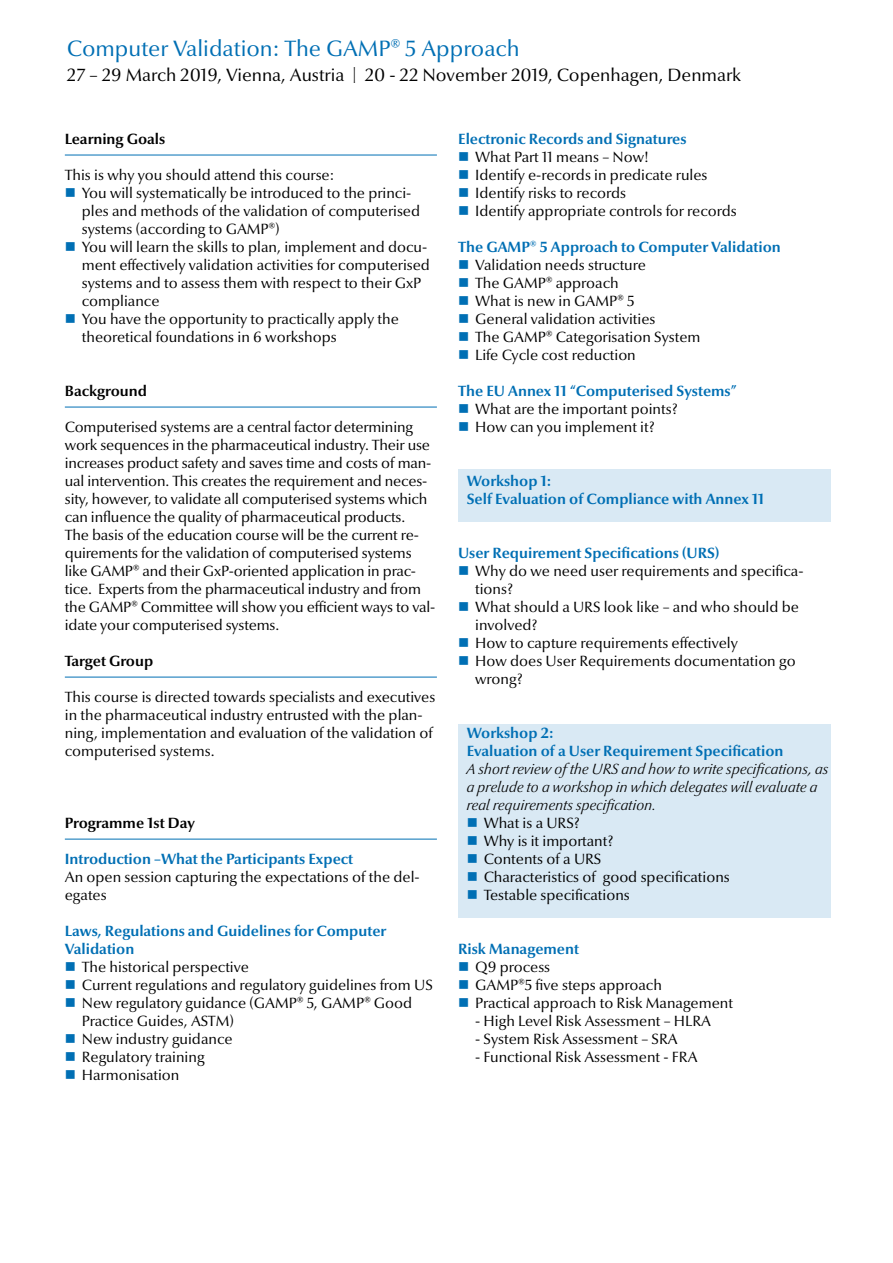
<style>
.page{position:relative;width:893px;height:1263px;background:#fff}
.page>*{position:absolute;margin:0;border:0;box-sizing:border-box;transform-origin:0 0}
.t1{font:22.5px "Optima Nova LT";color:#006fb4}
.t2{font:18px "Optima Nova LT";color:#000}
.t3{font:15px/18px "Optima Nova LT";color:#000}
.t4{font:700 15px/18px "Optima Nova LT";color:#006fb4}
.t5{font:italic 300 15px/18px "Optima Nova LT";color:#000}
.t6{font:700 15px "Optima Nova LT";color:#000}
</style>
<div class="page">
<hr style="left:65px;top:155px;width:372px;height:1px;background:#006fb4">
<hr style="left:65px;top:407px;width:372px;height:1px;background:#006fb4">
<hr style="left:65px;top:677px;width:372px;height:1px;background:#006fb4">
<hr style="left:65px;top:839px;width:372px;height:1px;background:#006fb4">
<div style="left:458px;top:469px;width:372px;height:53px;background:#d9e9f4"></div>
<div style="left:458px;top:724px;width:372px;height:194px;background:#d9e9f4"></div>
<h1 class="t1" style="left:67px;top:35px;width:454px">Computer Validation: The GAMP® 5 Approach</h1>
<p class="t2" style="left:67px;top:65px;width:676px">27 – 29 March 2019, Vienna, Austria | 20 - 22 November 2019, Copenhagen, Denmark</p>
<p class="t6" style="left:65px;top:130px;width:102px">Learning Goals</p>
<p class="t3" style="left:82px;top:166px;width:350px;text-indent:-17px">This is why you should attend this course:<br>You will systematically be introduced to the princi&shy;ples and methods of the validation of computerised systems (according to GAMP®)<br>You will learn the skills to plan, implement and docu&shy;ment effectively validation activities for computerised systems and to assess them with respect to their GxP compliance<br>You have the opportunity to practically apply the theoretical foundations in 6 workshops</p>
<p class="t6" style="left:65px;top:382px;width:84px">Background</p>
<p class="t3" style="left:65px;top:418px;width:372px">Computerised systems are a central factor determining work sequences in the pharmaceutical industry. Their use increases product safety and saves time and costs of man&shy;ual intervention. This creates the requirement and neces&shy;sity, however, to validate all computerised systems which can influence the quality of pharmaceutical products.<br>The basis of the education course will be the current re&shy;quirements for the validation of computerised systems like GAMP® and their GxP-oriented application in prac&shy;tice. Experts from the pharmaceutical industry and from the GAMP® Committee will show you efficient ways to val&shy;idate your computerised systems.</p>
<p class="t6" style="left:65px;top:652px;width:90px">Target Group</p>
<p class="t3" style="left:65px;top:688px;width:372px">This course is directed towards specialists and executives in the pharmaceutical industry entrusted with the plan&shy;ning, implementation and evaluation of the validation of computerised systems.</p>
<p class="t6" style="left:65px;top:814px;width:132px">Programme 1st Day</p>
<p class="t4" style="left:65px;top:850px;width:290px">Introduction –What the Participants Expect</p>
<p class="t3" style="left:65px;top:868px;width:356px">An open session capturing the expectations of the del&shy;egates</p>
<p class="t4" style="left:65px;top:922px;width:323px">Laws, Regulations and Guidelines for Computer<br>Validation</p>
<p class="t3" style="left:82px;top:958px;width:352px">The historical perspective<br>Current regulations and regulatory guidelines from US<br>New regulatory guidance (GAMP® 5, GAMP® Good<br>Practice Guides, ASTM)<br>New industry guidance<br>Regulatory training<br>Harmonisation</p>
<p class="t4" style="left:458px;top:130px;width:230px">Electronic Records and Signatures</p>
<p class="t3" style="left:475px;top:148px;width:263px">What Part 11 means – Now!<br>Identify e-records in predicate rules Identify risks to records<br>Identify appropriate controls for records</p>
<p class="t4" style="left:458px;top:238px;width:324px">The GAMP® 5 Approach to Computer Validation</p>
<p class="t3" style="left:475px;top:256px;width:227px">Validation needs structure<br>The GAMP® approach<br>What is new in GAMP® 5<br>General validation activities<br>The GAMP® Categorisation System<br>Life Cycle cost reduction</p>
<p class="t4" style="left:458px;top:382px;width:280px">The EU Annex 11 “Computerised Systems”</p>
<p class="t3" style="left:475px;top:400px;width:204px">What are the important points?<br>How can you implement it?</p>
<p class="t4" style="left:467px;top:472px;width:299px">Workshop 1:<br>Self Evaluation of Compliance with Annex 11</p>
<p class="t4" style="left:458px;top:544px;width:263px">User Requirement Specifications (URS)</p>
<p class="t3" style="left:475px;top:562px;width:330px">Why do we need user requirements and specifica&shy;tions?<br>What should a URS look like – and who should be involved?<br>How to capture requirements effectively<br>How does User Requirements documentation go wrong?</p>
<p class="t4" style="left:467px;top:724px;width:318px">Workshop 2:<br>Evaluation of a User Requirement Specification</p>
<p class="t5" style="left:467px;top:760px;width:363px">A short review of the URS and how to write specifications, as a prelude to a workshop in which delegates will evaluate a real requirements specification.</p>
<p class="t3" style="left:484px;top:814px;width:248px">What is a URS?<br>Why is it important?<br>Contents of a URS<br>Characteristics of good specifications<br>Testable specifications</p>
<p class="t4" style="left:458px;top:940px;width:122px">Risk Management</p>
<p class="t3" style="left:475px;top:958px;width:259px">Q9 process<br>GAMP®5 five steps approach<br>Practical approach to Risk Management</p>
<p class="t3" style="left:475px;top:1012px;width:237px">- High Level Risk Assessment – HLRA</p>
<p class="t3" style="left:475px;top:1030px;width:204px">- System Risk Assessment – SRA</p>
<p class="t3" style="left:475px;top:1048px;width:224px">- Functional Risk Assessment - FRA</p>
</div>
